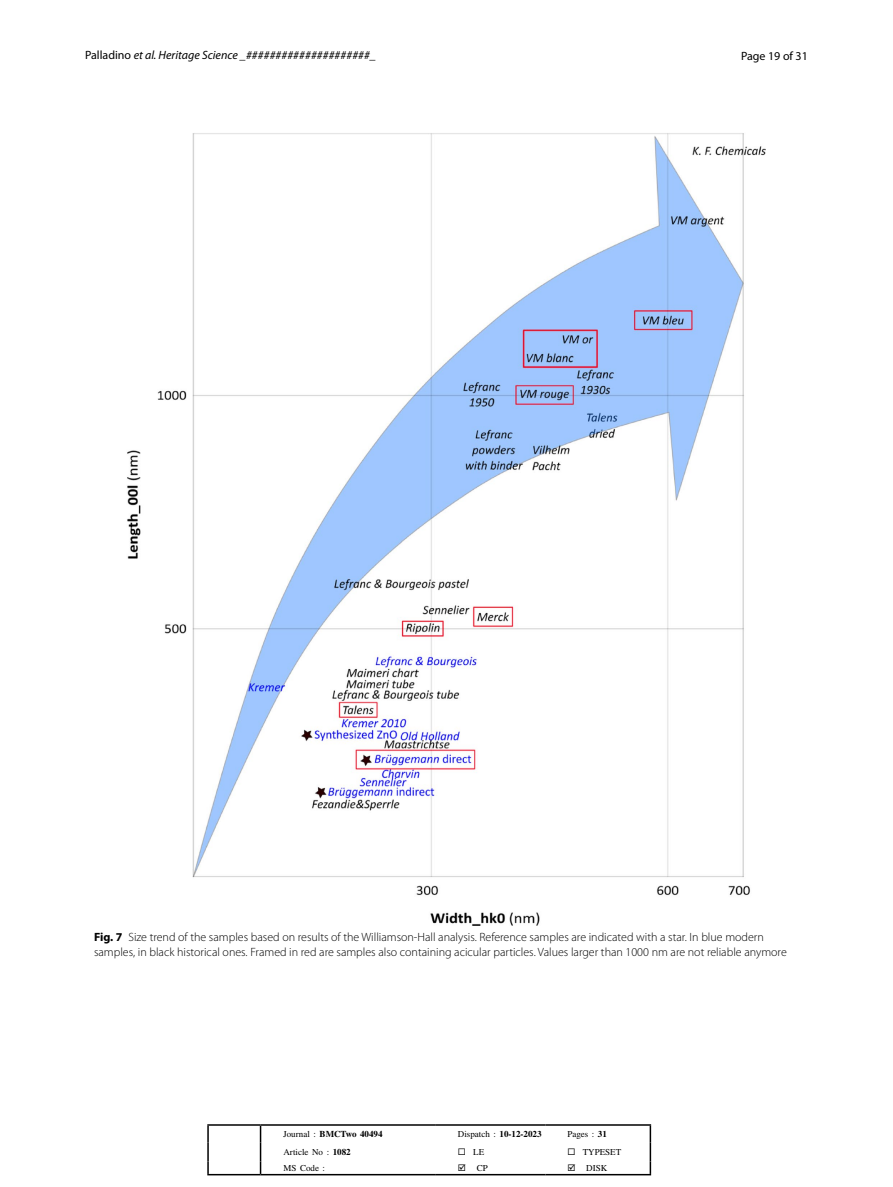
<style>
.page{position:relative;width:893px;height:1187px;background:#fff}
.page>*{position:absolute;margin:0;border:0;box-sizing:border-box;transform-origin:0 0}
.t1{font:300 12px/15px "Myriad Pro";color:#000}
.t2{font:italic 12px "Myriad Pro";color:#000}
.t3{font:12px "Myriad Pro";color:#000}
.t4{font:9px "STIX";color:#000}
.t5{font:700 9px "STIX";color:#000}
.s1{font-style:normal}
.s2{font-weight:700}
.s3{font-weight:400}
</style>
<div class="page">
<hr style="left:207px;top:1124px;width:54px;height:1px;background:#000">
<svg style="left:207px;top:1125px;width:2px;height:48px"></svg>
<hr style="left:207px;top:1173px;width:54px;height:2px;background:#000">
<hr style="left:261px;top:1124px;width:175px;height:1px;background:#000">
<hr style="left:436px;top:1124px;width:109px;height:1px;background:#000">
<hr style="left:545px;top:1124px;width:106px;height:1px;background:#000">
<svg style="left:260px;top:1125px;width:1px;height:48px"></svg>
<svg style="left:650px;top:1125px;width:1px;height:48px"></svg>
<hr style="left:261px;top:1173px;width:175px;height:2px;background:#000">
<hr style="left:436px;top:1173px;width:109px;height:2px;background:#000">
<hr style="left:545px;top:1173px;width:106px;height:2px;background:#000">
<img style="left:127px;top:133px;width:639px;height:793px">
<p class="t2" style="left:85px;top:48px;width:292px"><span class="s1">Palladino</span> et al. Heritage Science _#####################_</p>
<p class="t3" style="left:741px;top:48px;width:68px">Page 19 of 31</p>
<p class="t1" style="left:94px;top:930px;width:694px"><span class="s2">Fig. 7</span> Size trend of the samples based on results of the Williamson-Hall analysis. Reference samples are indicated with a star. In blue modern samples, in black historical ones. Framed in red are samples also containing acicular particles. Values larger than 1000 nm are not reliable anymore</p>
<p class="t5" style="left:283px;top:1128px;width:101px"><span class="s3">Journal :</span> BMCTwo 40494</p>
<p class="t5" style="left:458px;top:1128px;width:85px"><span class="s3">Dispatch :</span> 10-12-2023</p>
<p class="t4" style="left:567px;top:1128px;width:41px">Pages : <span class="s2">31</span></p>
<p class="t4" style="left:283px;top:1145px;width:69px">Article No : <span class="s2">1082</span></p>
<p class="t4" style="left:458px;top:1145px;width:28px">◻ LE</p>
<p class="t4" style="left:567px;top:1145px;width:55px">◻ TYPESET</p>
<p class="t4" style="left:283px;top:1161px;width:43px">MS Code :</p>
<p class="t4" style="left:458px;top:1161px;width:31px">☑ CP</p>
<p class="t4" style="left:567px;top:1161px;width:41px">☑ DISK</p>
</div>
